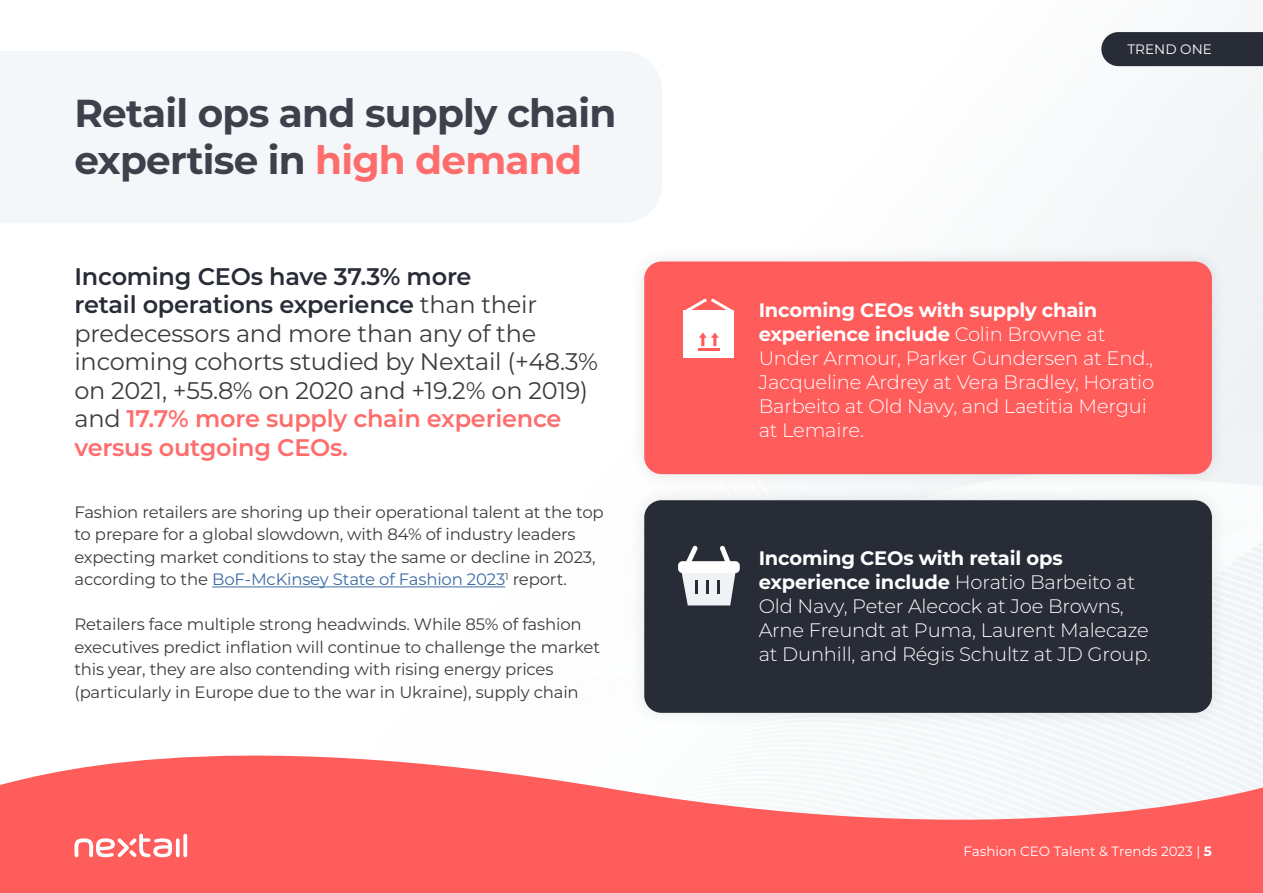
<style>
.page{position:relative;width:1263px;height:893px;background:#fff}
.page>*{position:absolute;margin:0;border:0;box-sizing:border-box;transform-origin:0 0}
.t1{font:700 39px/46.8px "Montserrat";letter-spacing:-.02em;color:#3d414b}
.Large_Body_Copy{font:24px/28.5px "Montserrat";letter-spacing:-.01em;color:#3c3c3b}
.Larger_body_copy{font:300 19.5px/24px "Montserrat";letter-spacing:-.01em;color:#fff}
.Small_body_copy{font:16.5px/22.5px "Montserrat";letter-spacing:-.01em;color:#3c3c3b}
.t2{font:13.65px "Montserrat";color:#fff}
.t3{font:13.5px "Montserrat";color:#fff}
.s1{color:#ff6c6c}
.s2{font-weight:600;color:#282c37}
.s3{font-weight:600;color:#ff6c6c}
.s4{color:#3c6ba5}
.s5{font-weight:700}
</style>
<div class="page">
<svg style="left:0;top:720px;width:1263px;height:173px;fill:#ff5c5c"></svg>
<svg style="left:74px;top:834px;width:113px;height:24px"></svg>
<div style="left:1101px;top:32px;width:162px;height:34px;background:#282c37"></div>
<div style="left:628px;top:484px;width:600px;height:245px;background:#f4f6f7"></div>
<div style="left:644px;top:500px;width:568px;height:213px;background:#282c37;border-radius:17px"></div>
<div style="left:628px;top:245px;width:600px;height:245px;background:#000;opacity:.1"></div>
<div style="left:644px;top:261px;width:568px;height:213px;background:#ff5c5c;border-radius:17px"></div>
<div style="left:0;top:51px;width:662px;height:172px;background:#f3f7f9"></div>
<hr style="left:212px;top:586px;width:293px;height:1px;background:#3c6ba5">
<div style="left:684px;top:311px;width:50px;height:47px;background:#fff"></div>
<svg style="left:698px;top:332px;width:21px;height:19px"></svg>
<svg style="left:684px;top:298px;width:50px;height:13px"></svg>
<svg style="left:681px;top:546px;width:55px;height:59px"></svg>
<div style="left:678px;top:561px;width:62px;height:12px;background:#fff;border-radius:4px"></div>
<hr style="left:695px;top:580px;width:3px;height:14px;background:#292b38">
<hr style="left:706px;top:580px;width:3px;height:14px;background:#292b38">
<hr style="left:717px;top:580px;width:3px;height:14px;background:#292b38">
<h2 class="t1" style="left:74px;top:88px;width:544px">Retail ops and supply chain expertise in <span class="s1">high demand</span></h2>
<p class="Large_Body_Copy" style="left:74px;top:261px;width:525px"><span class="s2">Incoming CEOs have 37.3% more<br>retail operations experience</span> than their predecessors and more than any of the incoming cohorts studied by Nextail (+48.3% on 2021, +55.8% on 2020 and +19.2% on 2019) and <span class="s3">17.7% more supply chain experience versus outgoing CEOs.</span></p>
<p class="Small_body_copy" style="left:74px;top:500px;width:531px">Fashion retailers are shoring up their operational talent at the top to prepare for a global slowdown, with 84% of industry leaders expecting market conditions to stay the same or decline in 2023, according to the <span class="s4">BoF-McKinsey State of Fashion 2023</span><sup>1</sup> report.</p>
<p class="Small_body_copy" style="left:74px;top:613px;width:527px">Retailers face multiple strong headwinds. While 85% of fashion executives predict inflation will continue to challenge the market this year, they are also contending with rising energy prices (particularly in Europe due to the war in Ukraine), supply chain</p>
<p class="t2" style="left:1127px;top:40px;width:86px">TREND ONE</p>
<p class="Larger_body_copy" style="left:759px;top:298px;width:397px"><span class="s5">Incoming CEOs with supply chain experience include</span> Colin Browne at Under Armour, Parker Gundersen at End., Jacqueline Ardrey at Vera Bradley, Horatio Barbeito at Old Navy, and Laetitia Mergui at Lemaire.</p>
<p class="Larger_body_copy" style="left:759px;top:545px;width:394px"><span class="s5">Incoming CEOs with retail ops experience include</span> Horatio Barbeito at Old Navy, Peter Alecock at Joe Browns, Arne Freundt at Puma, Laurent Malecaze at Dunhill, and Régis Schultz at JD Group.</p>
<p class="t3" style="left:963px;top:842px;width:250px">Fashion CEO Talent &amp; Trends 2023 | <span class="s5">5</span></p>
</div>
